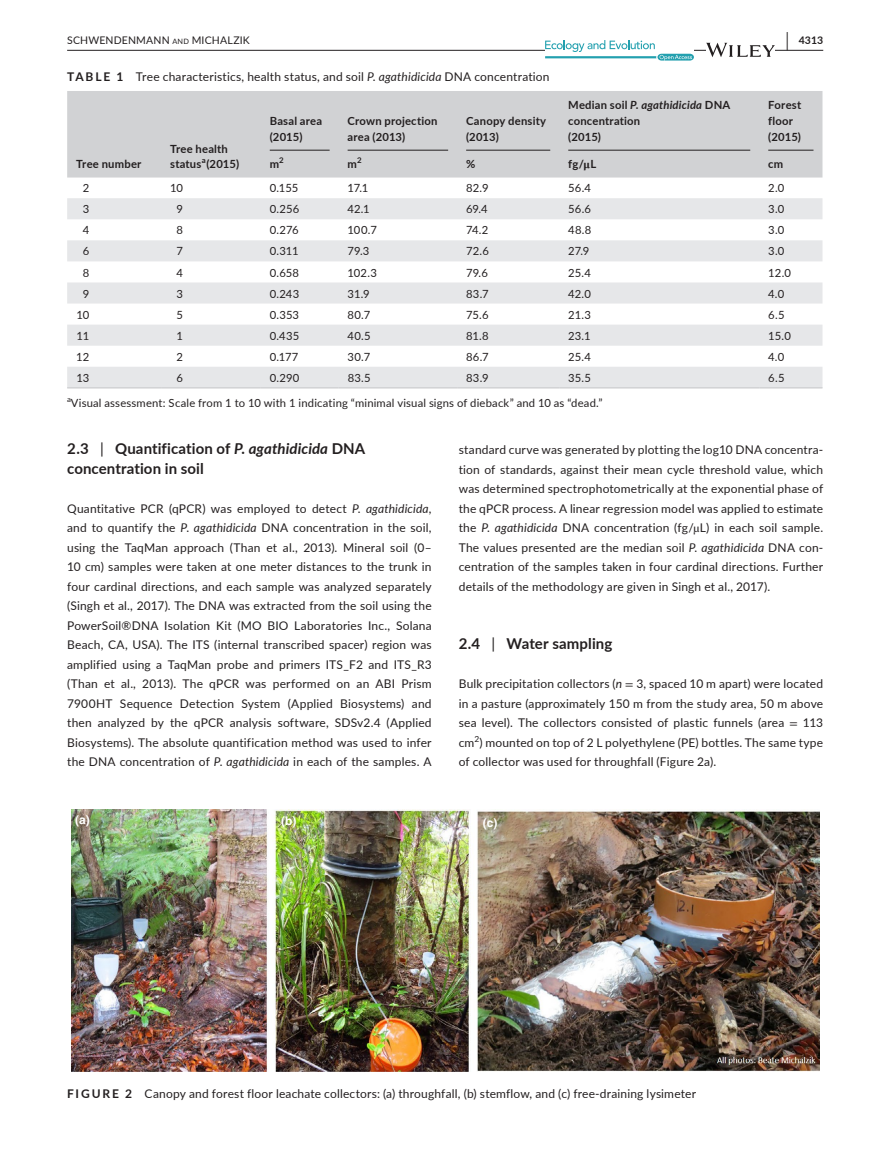
<style>
.page{position:relative;width:893px;height:1174px;background:#fff}
.page>*{position:absolute;margin:0;border:0;box-sizing:border-box;transform-origin:0 0}
.t1{font:700 19.5px "Lato";color:#231f20;scale:.48 1}
.t2{font:700 15px/19.5px "Lato";letter-spacing:.005em;color:#231f20}
.t3{font:12px/19.5px "Lato";letter-spacing:.015em;color:#231f20;text-align:justify}
.t4{font:700 12px "Helvetica";color:#fff}
.t5{font:11.25px "Lato";letter-spacing:.015em;color:#231f20}
.t6{font:700 11.25px/15.8px "Lato";letter-spacing:.02em;color:#231f20}
.t7{font:10.5px "Lato";letter-spacing:.015em;color:#231f20}
.t8{font:700 10.5px "Lato";color:#231f20}
.t9{font:8.4px "Lato";color:#231f20}
.t10{font:700 7.8px "Lato";color:#231f20}
.s1{font-size:7.35px}
.s2{font-weight:700}
.s3{font-style:italic}
.s4{font-family:"STIX"}
.s5{font-weight:400}
</style>
<div class="page">
<hr style="left:67px;top:50px;width:756px;height:1px;background:#231f20">
<svg style="left:545px;top:40px;width:149px;height:21px"></svg>
<svg style="left:706px;top:43px;width:69px;height:14px"></svg>
<div style="left:67px;top:91px;width:755px;height:86px;background:#d1d2d4"></div>
<svg style="left:67px;top:198px;width:755px;height:189px;fill:#e6e7e9"></svg>
<hr style="left:67px;top:387px;width:94px;height:1px;background:#d1d2d4">
<hr style="left:161px;top:387px;width:100px;height:1px;background:#d1d2d4">
<hr style="left:261px;top:387px;width:78px;height:1px;background:#d1d2d4">
<hr style="left:339px;top:387px;width:118px;height:1px;background:#d1d2d4">
<hr style="left:457px;top:387px;width:102px;height:1px;background:#d1d2d4">
<hr style="left:559px;top:387px;width:200px;height:1px;background:#d1d2d4">
<hr style="left:759px;top:387px;width:63px;height:1px;background:#d1d2d4">
<hr style="left:270px;top:150px;width:60px;height:1px;background:#231f20">
<hr style="left:348px;top:150px;width:100px;height:1px;background:#231f20">
<hr style="left:466px;top:150px;width:84px;height:1px;background:#231f20">
<hr style="left:568px;top:150px;width:182px;height:1px;background:#231f20">
<hr style="left:768px;top:150px;width:45px;height:1px;background:#231f20">
<img style="left:71px;top:809px;width:748px;height:262px">
<h1 class="t1" style="left:786px;top:25px;width:7px">|</h1>
<p class="t7" style="left:67px;top:33px;width:112px">SCHWENDENMANN <span class="s1">and</span></p>
<p class="t7" style="left:192px;top:33px;width:60px">MICHALZIK</p>
<p class="t8" style="left:799px;top:33px;width:26px">4313</p>
<p class="t3" style="left:67px;top:67px;width:484px"><span class="s2">TABLE 1</span> Tree characteristics, health status, and soil <span class="s3">P. agathidicida</span> DNA concentration</p>
<p class="t6" style="left:76px;top:156px;width:67px">Tree number</p>
<p class="t6" style="left:170px;top:140px;width:71px">Tree health status (2015)</p>
<p class="t10" style="left:202px;top:155px;width:5px">a</p>
<p class="t6" style="left:270px;top:113px;width:54px">Basal area (2015)</p>
<p class="t6" style="left:348px;top:113px;width:91px">Crown projection area (2013)</p>
<p class="t6" style="left:466px;top:113px;width:82px">Canopy density (2013)</p>
<p class="t6" style="left:568px;top:97px;width:164px">Median soil <span class="s3">P. agathidicida</span> DNA concentration<br>(2015)</p>
<p class="t6" style="left:768px;top:97px;width:35px">Forest floor (2015)</p>
<p class="t10" style="left:279px;top:155px;width:6px">2</p>
<p class="t6" style="left:270px;top:156px;width:11px">m</p>
<p class="t10" style="left:357px;top:155px;width:6px">2</p>
<p class="t6" style="left:466px;top:156px;width:11px">%</p>
<p class="t6" style="left:568px;top:156px;width:30px">fg/<span class="s4">μ</span>L</p>
<p class="t6" style="left:768px;top:156px;width:16px">cm</p>
<p class="t6" style="left:348px;top:156px;width:11px">m</p>
<p class="t5" style="left:83px;top:180px;width:8px">2</p>
<p class="t5" style="left:170px;top:180px;width:14px">10</p>
<p class="t5" style="left:270px;top:180px;width:30px">0.155</p>
<p class="t5" style="left:348px;top:180px;width:22px">17.1</p>
<p class="t5" style="left:466px;top:180px;width:24px">82.9</p>
<p class="t5" style="left:568px;top:180px;width:24px">56.4</p>
<p class="t5" style="left:768px;top:180px;width:18px">2.0</p>
<p class="t5" style="left:83px;top:201px;width:8px">3</p>
<p class="t5" style="left:176px;top:201px;width:8px">9</p>
<p class="t5" style="left:270px;top:201px;width:31px">0.256</p>
<p class="t5" style="left:348px;top:201px;width:24px">42.1</p>
<p class="t5" style="left:466px;top:201px;width:23px">69.4</p>
<p class="t5" style="left:568px;top:201px;width:24px">56.6</p>
<p class="t5" style="left:768px;top:201px;width:18px">3.0</p>
<p class="t5" style="left:83px;top:222px;width:8px">4</p>
<p class="t5" style="left:176px;top:222px;width:8px">8</p>
<p class="t5" style="left:270px;top:222px;width:30px">0.276</p>
<p class="t5" style="left:348px;top:222px;width:31px">100.7</p>
<p class="t5" style="left:466px;top:222px;width:24px">74.2</p>
<p class="t5" style="left:568px;top:222px;width:25px">48.8</p>
<p class="t5" style="left:768px;top:222px;width:18px">3.0</p>
<p class="t5" style="left:83px;top:243px;width:8px">6</p>
<p class="t5" style="left:176px;top:243px;width:8px">7</p>
<p class="t5" style="left:270px;top:243px;width:30px">0.311</p>
<p class="t5" style="left:348px;top:243px;width:23px">79.3</p>
<p class="t5" style="left:466px;top:243px;width:24px">72.6</p>
<p class="t5" style="left:568px;top:243px;width:23px">27.9</p>
<p class="t5" style="left:768px;top:243px;width:18px">3.0</p>
<p class="t5" style="left:83px;top:264px;width:8px">8</p>
<p class="t5" style="left:176px;top:264px;width:8px">4</p>
<p class="t5" style="left:270px;top:264px;width:31px">0.658</p>
<p class="t5" style="left:348px;top:264px;width:31px">102.3</p>
<p class="t5" style="left:466px;top:264px;width:23px">79.6</p>
<p class="t5" style="left:568px;top:264px;width:24px">25.4</p>
<p class="t5" style="left:768px;top:264px;width:24px">12.0</p>
<p class="t5" style="left:83px;top:285px;width:8px">9</p>
<p class="t5" style="left:176px;top:285px;width:8px">3</p>
<p class="t5" style="left:270px;top:285px;width:31px">0.243</p>
<p class="t5" style="left:348px;top:285px;width:24px">31.9</p>
<p class="t5" style="left:466px;top:285px;width:24px">83.7</p>
<p class="t5" style="left:568px;top:285px;width:24px">42.0</p>
<p class="t5" style="left:768px;top:285px;width:18px">4.0</p>
<p class="t5" style="left:76px;top:306px;width:14px">10</p>
<p class="t5" style="left:176px;top:306px;width:8px">5</p>
<p class="t5" style="left:270px;top:306px;width:31px">0.353</p>
<p class="t5" style="left:348px;top:306px;width:24px">80.7</p>
<p class="t5" style="left:466px;top:306px;width:24px">75.6</p>
<p class="t5" style="left:568px;top:306px;width:24px">21.3</p>
<p class="t5" style="left:768px;top:306px;width:18px">6.5</p>
<p class="t5" style="left:77px;top:327px;width:14px">11</p>
<p class="t5" style="left:176px;top:327px;width:8px">1</p>
<p class="t5" style="left:270px;top:327px;width:31px">0.435</p>
<p class="t5" style="left:348px;top:327px;width:25px">40.5</p>
<p class="t5" style="left:466px;top:327px;width:24px">81.8</p>
<p class="t5" style="left:568px;top:327px;width:24px">23.1</p>
<p class="t5" style="left:768px;top:327px;width:24px">15.0</p>
<p class="t5" style="left:76px;top:348px;width:15px">12</p>
<p class="t5" style="left:176px;top:348px;width:8px">2</p>
<p class="t5" style="left:270px;top:348px;width:30px">0.177</p>
<p class="t5" style="left:348px;top:348px;width:24px">30.7</p>
<p class="t5" style="left:466px;top:348px;width:24px">86.7</p>
<p class="t5" style="left:568px;top:348px;width:24px">25.4</p>
<p class="t5" style="left:768px;top:348px;width:18px">4.0</p>
<p class="t5" style="left:76px;top:370px;width:14px">13</p>
<p class="t5" style="left:176px;top:370px;width:8px">6</p>
<p class="t5" style="left:270px;top:370px;width:31px">0.290</p>
<p class="t5" style="left:348px;top:370px;width:25px">83.5</p>
<p class="t5" style="left:466px;top:370px;width:24px">83.9</p>
<p class="t5" style="left:568px;top:370px;width:24px">35.5</p>
<p class="t5" style="left:768px;top:370px;width:18px">6.5</p>
<p class="t5" style="left:67px;top:394px;width:537px"><sup>a</sup>Visual assessment: Scale from 1 to 10 with 1 indicating “minimal visual signs of dieback” and 10 as “dead.”</p>
<p class="t2" style="left:67px;top:438px;width:300px">2.3 <span class="s5">|</span> Quantification of <span class="s3">P. agathidicida</span> DNA concentration in soil</p>
<p class="t3" style="left:67px;top:498px;width:366px">Quantitative PCR (qPCR) was employed to detect <span class="s3">P. agathidicida, </span>and to quantify the <span class="s3">P. agathidicida</span> DNA concentration in the soil, using the TaqMan approach (Than et al., 2013). Mineral soil (0– 10 cm) samples were taken at one meter distances to the trunk in four cardinal directions, and each sample was analyzed separately (Singh et al., 2017). The DNA was extracted from the soil using the PowerSoil®DNA Isolation Kit (MO BIO Laboratories Inc., Solana Beach, CA, USA). The ITS (internal transcribed spacer) region was amplified using a TaqMan probe and primers ITS_F2 and ITS_R3 (Than et al., 2013). The qPCR was performed on an ABI Prism 7900HT Sequence Detection System (Applied Biosystems) and then analyzed by the qPCR analysis software, SDSv2.4 (Applied Biosystems). The absolute quantification method was used to infer the DNA concentration of <span class="s3">P. agathidicida</span> in each of the samples. A</p>
<p class="t3" style="left:459px;top:440px;width:366px">standard curve was generated by plotting the log10 DNA concentra&shy;tion of standards, against their mean cycle threshold value, which was determined spectrophotometrically at the exponential phase of the qPCR process. A linear regression model was applied to estimate the <span class="s3">P. agathidicida</span> DNA concentration (fg/<span class="s4">µ</span>L) in each soil sample.<br>The values presented are the median soil <span class="s3">P. agathidicida</span> DNA con&shy;centration of the samples taken in four cardinal directions. Further details of the methodology are given in Singh et al., 2017).</p>
<p class="t2" style="left:459px;top:633px;width:155px">2.4 <span class="s5">|</span> Water sampling</p>
<p class="t3" style="left:459px;top:674px;width:366px">Bulk precipitation collectors (<span class="s3">n</span> <span class="s4">=</span> 3, spaced 10 m apart) were located in a pasture (approximately 150 m from the study area, 50 m above sea level). The collectors consisted of plastic funnels (area <span class="s4">=</span> 113 cm ) mounted on top of 2 L polyethylene (PE) bottles. The same type</p>
<p class="t9" style="left:475px;top:732px;width:6px">2</p>
<p class="t3" style="left:459px;top:752px;width:259px">of collector was used for throughfall (Figure 2a).</p>
<p class="t4" style="left:75px;top:812px;width:16px">(a)</p>
<p class="t4" style="left:281px;top:813px;width:17px">(b)</p>
<p class="t4" style="left:483px;top:815px;width:16px">(c)</p>
<p class="t3" style="left:67px;top:1083px;width:630px"><span class="s2">FIGURE 2</span> Canopy and forest floor leachate collectors: (a) throughfall, (b) stemflow, and (c) free-draining lysimeter</p>
</div>
